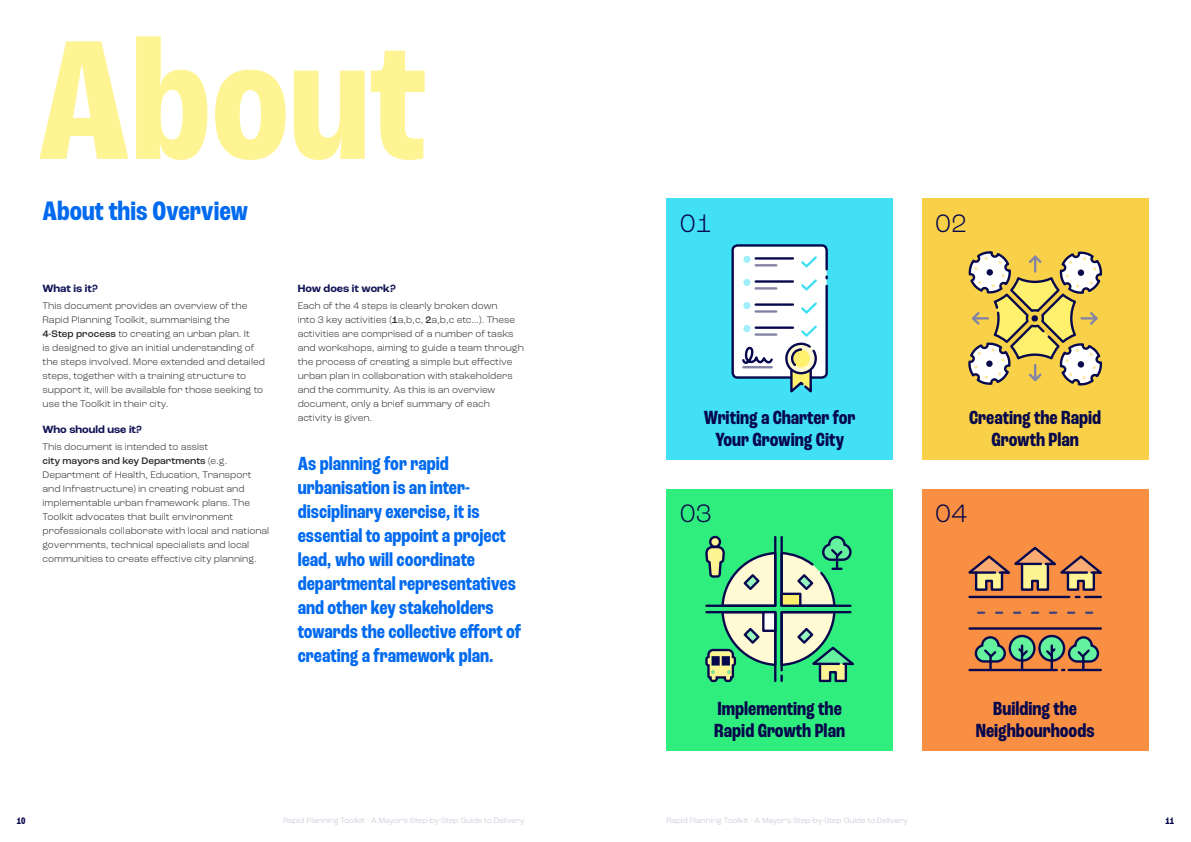
<style>
.page{position:relative;width:1191px;height:842px;background:#fff}
.page>*{position:absolute;margin:0;border:0;box-sizing:border-box;transform-origin:0 0}
.t1{font:700 condensed 28.1px "Roc Grotesk";color:#006aef}
.t2{font:300 26.5px "Roc Grotesk";color:#06074c}
.t3{font:700 condensed 20px/24px "Roc Grotesk";color:#006aef}
.t4{font:700 condensed 20px/22px "Roc Grotesk";color:#06074c;text-align:center}
.t5{font:700 11px "Roc Grotesk";color:#121355}
.t6{font:300 10px/14px "Roc Grotesk";color:#282827}
.t7{font:700 condensed 10px "Roc Grotesk";color:#06074c}
.t8{font:300 8px "Roc Grotesk";color:#c1c1d2}
.s1{font-weight:500}
</style>
<div class="page">
<div style="left:666px;top:489px;width:227px;height:262px;background:#30ee7d"></div>
<svg style="left:705px;top:535px;width:149px;height:148px"></svg>
<div style="left:922px;top:489px;width:226px;height:262px;background:#f98f43"></div>
<svg style="left:973px;top:636px;width:34px;height:33px"></svg>
<svg style="left:1009px;top:636px;width:25px;height:25px"></svg>
<div style="left:1008px;top:635px;width:27px;height:27px;border:2px solid #06074c;border-radius:50%"></div>
<hr style="left:1020px;top:645px;width:3px;height:24px;background:#06074c">
<svg style="left:1016px;top:646px;width:14px;height:13px"></svg>
<svg style="left:1039px;top:636px;width:25px;height:25px"></svg>
<div style="left:1038px;top:635px;width:27px;height:27px;border:2px solid #06074c;border-radius:50%"></div>
<svg style="left:978px;top:611px;width:114px;height:3px"></svg>
<hr style="left:969px;top:627px;width:131px;height:3px;background:#06074c">
<hr style="left:969px;top:669px;width:87px;height:2px;background:#06074c">
<svg style="left:1044px;top:635px;width:56px;height:36px"></svg>
<hr style="left:1068px;top:669px;width:32px;height:2px;background:#06074c">
<svg style="left:968px;top:546px;width:134px;height:52px"></svg>
<svg style="left:39px;top:36px;width:386px;height:124px"></svg>
<div style="left:666px;top:198px;width:227px;height:262px;background:#41e0f5"></div>
<div style="left:731px;top:244px;width:97px;height:135px;background:#fff;border:2px solid #06074c;border-radius:5px"></div>
<hr style="left:755px;top:257px;width:38px;height:3px;background:#06074c">
<hr style="left:755px;top:264px;width:21px;height:2px;background:#8383a5">
<hr style="left:755px;top:303px;width:38px;height:3px;background:#06074c">
<hr style="left:755px;top:310px;width:21px;height:3px;background:#8383a5">
<hr style="left:755px;top:280px;width:38px;height:3px;background:#06074c">
<hr style="left:755px;top:287px;width:21px;height:3px;background:#8383a5">
<hr style="left:755px;top:326px;width:38px;height:3px;background:#06074c">
<hr style="left:755px;top:333px;width:21px;height:3px;background:#8383a5">
<hr style="left:743px;top:366px;width:28px;height:2px;background:#8383a5">
<svg style="left:742px;top:346px;width:31px;height:18px"></svg>
<svg style="left:801px;top:256px;width:16px;height:12px"></svg>
<svg style="left:801px;top:302px;width:16px;height:12px"></svg>
<svg style="left:801px;top:279px;width:16px;height:12px"></svg>
<svg style="left:784px;top:325px;width:35px;height:68px"></svg>
<div style="left:743px;top:256px;width:7px;height:7px;background:#a0effa;border-radius:50%"></div>
<div style="left:743px;top:302px;width:7px;height:7px;background:#a0effa;border-radius:50%"></div>
<div style="left:743px;top:279px;width:7px;height:7px;background:#a0effa;border-radius:50%"></div>
<div style="left:743px;top:325px;width:7px;height:7px;background:#a0effa;border-radius:50%"></div>
<div style="left:922px;top:198px;width:226px;height:262px;background:#f8d148"></div>
<svg style="left:968px;top:251px;width:135px;height:135px"></svg>
<h1 class="t1" style="left:43px;top:194px;width:207px">About this Overview</h1>
<p class="t5" style="left:43px;top:281px;width:57px">What is it?</p>
<p class="t6" style="left:43px;top:298px;width:224px">This document provides an overview of the Rapid Planning Toolkit, summarising the<br><span class="s1">4-Step process</span> to creating an urban plan. It<br>is designed to give an initial understanding of the steps involved. More extended and detailed steps, together with a training structure to support it, will be available for those seeking to use the Toolkit in their city.</p>
<p class="t5" style="left:43px;top:423px;width:101px">Who should use it?</p>
<p class="t6" style="left:43px;top:440px;width:228px">This document is intended to assist<br><span class="s1">city mayors and key Departments</span> (e.g.<br>Department of Health, Education, Transport and Infrastructure) in creating robust and implementable urban framework plans. The Toolkit advocates that built environment professionals collaborate with local and national governments, technical specialists and local communities to create effective city planning.</p>
<p class="t5" style="left:298px;top:281px;width:100px">How does it work?</p>
<p class="t6" style="left:298px;top:298px;width:228px">Each of the 4 steps is clearly broken down<br>into 3 key activities (<span class="s1">1</span>a,b,c, <span class="s1">2</span>a,b,c etc…). These activities are comprised of a number of tasks and workshops, aiming to guide a team through the process of creating a simple but effective urban plan in collaboration with stakeholders and the community. As this is an overview document, only a brief summary of each activity is given.</p>
<p class="t3" style="left:298px;top:451px;width:225px">As planning for rapid urbanisation is an inter&shy;disciplinary exercise, it is essential to appoint a project lead, who will coordinate departmental representatives and other key stakeholders towards the collective effort of creating a framework plan.</p>
<h2 class="t2" style="left:679px;top:207px;width:33px">01</h2>
<h2 class="t2" style="left:935px;top:207px;width:33px">02</h2>
<h3 class="t4" style="left:703px;top:407px;width:153px">Writing a Charter for<br>Your Growing City</h3>
<h3 class="t4" style="left:969px;top:407px;width:134px">Creating the Rapid<br>Growth Plan</h3>
<h2 class="t2" style="left:679px;top:498px;width:33px">03</h2>
<h2 class="t2" style="left:935px;top:498px;width:33px">04</h2>
<h3 class="t4" style="left:714px;top:698px;width:132px;text-align:left">Implementing the<br>Rapid Growth Plan</h3>
<h3 class="t4" style="left:975px;top:698px;width:120px">Building the<br>Neighbourhoods</h3>
<p class="t7" style="left:17px;top:814px;width:10px">10</p>
<p class="t8" style="left:283px;top:816px;width:243px">Rapid Planning Toolkit - A Mayor’s Step-by-Step Guide to Delivery</p>
<p class="t8" style="left:666px;top:816px;width:243px">Rapid Planning Toolkit - A Mayor’s Step-by-Step Guide to Delivery</p>
<p class="t7" style="left:1165px;top:814px;width:10px">11</p>
</div>
